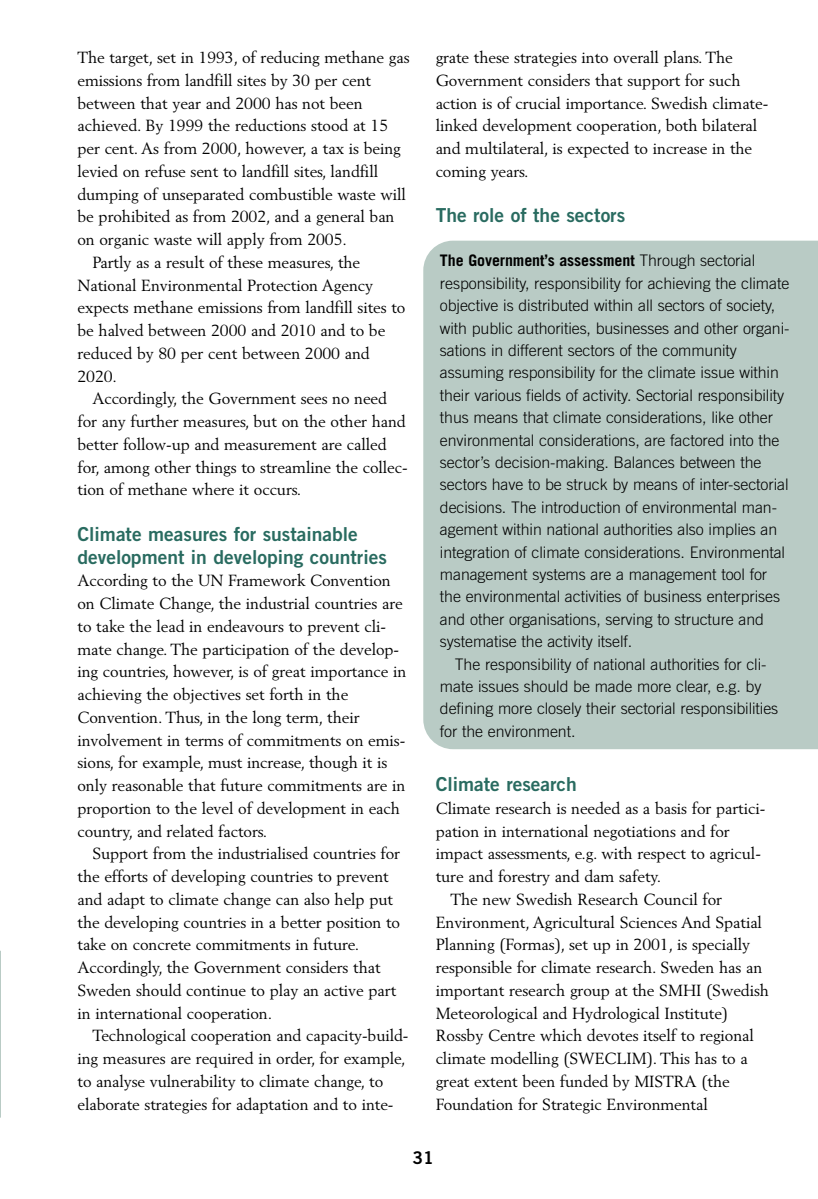
<style>
.page{position:relative;width:818px;height:1199px;background:#fff}
.page>*{position:absolute;margin:0;border:0;box-sizing:border-box;transform-origin:0 0}
.t1{font:19.25px/22.8px "Trade Gothic Bold Two";color:#296b60}
.t2{font:17.5px "Trade Gothic Bold Two";color:#000}
.t3{font:15.92px/22.8px "Berling";letter-spacing:-.005em;color:#000}
.t4{font:300 15.92px/22.4px "Trade Gothic";letter-spacing:-.005em;color:#000}
.s1{font-weight:700}
</style>
<div class="page">
<svg style="left:0;top:951px;width:1px;height:166px"></svg>
<div style="left:423px;top:241px;width:394px;height:508px;background:#b9cbc5"></div>
<p class="t3" style="left:77px;top:47px;width:333px">The target, set in 1993, of reducing methane gas</p>
<p class="t3" style="left:77px;top:70px;width:295px">emissions from landfill sites by 30 per cent</p>
<p class="t3" style="left:77px;top:93px;width:286px">between that year and 2000 has not been</p>
<p class="t3" style="left:77px;top:115px;width:312px">achieved. By 1999 the reductions stood at 15</p>
<p class="t3" style="left:77px;top:138px;width:325px">per cent. As from 2000, however, a tax is being</p>
<p class="t3" style="left:77px;top:161px;width:302px">levied on refuse sent to landfill sites, landfill</p>
<p class="t3" style="left:77px;top:184px;width:330px">dumping of unseparated combustible waste will</p>
<p class="t3" style="left:77px;top:206px;width:318px">be prohibited as from 2002, and a general ban</p>
<p class="t3" style="left:77px;top:229px;width:271px">on organic waste will apply from 2005.</p>
<p class="t3" style="left:92px;top:252px;width:269px">Partly as a result of these measures, the</p>
<p class="t3" style="left:77px;top:275px;width:297px">National Environmental Protection Agency</p>
<p class="t3" style="left:77px;top:297px;width:329px">expects methane emissions from landfill sites to</p>
<p class="t3" style="left:77px;top:320px;width:309px">be halved between 2000 and 2010 and to be</p>
<p class="t3" style="left:77px;top:343px;width:293px">reduced by 80 per cent between 2000 and</p>
<p class="t3" style="left:77px;top:366px;width:41px">2020.</p>
<p class="t3" style="left:92px;top:388px;width:296px">Accordingly, the Government sees no need</p>
<p class="t3" style="left:77px;top:411px;width:330px">for any further measures, but on the other hand</p>
<p class="t3" style="left:77px;top:434px;width:310px">better follow-up and measurement are called</p>
<p class="t3" style="left:77px;top:457px;width:331px">for, among other things to streamline the collec-</p>
<p class="t3" style="left:77px;top:479px;width:225px">tion of methane where it occurs.</p>
<p class="t1" style="left:77px;top:524px;width:311px">Climate measures for sustainable development in developing countries</p>
<p class="t3" style="left:77px;top:570px;width:330px">According to the UN Framework Convention on Climate Change, the industrial countries are to take the lead in endeavours to prevent cli&shy;mate change. The participation of the develop&shy;ing countries, however, is of great importance in achieving the objectives set forth in the Convention. Thus, in the long term, their involvement in terms of commitments on emis&shy;sions, for example, must increase, though it is only reasonable that future commitments are in proportion to the level of development in each country, and related factors.</p>
<p class="t3" style="left:77px;top:843px;width:324px;text-indent:15px">Support from the industrialised countries for the efforts of developing countries to prevent and adapt to climate change can also help put the developing countries in a better position to take on concrete commitments in future.<br>Accordingly, the Government considers that Sweden should continue to play an active part in international cooperation.</p>
<p class="t3" style="left:77px;top:1025px;width:332px;text-indent:15px">Technological cooperation and capacity-build&shy;ing measures are required in order, for example, to analyse vulnerability to climate change, to elaborate strategies for adaptation and to inte-</p>
<p class="t3" style="left:435px;top:47px;width:334px">grate these strategies into overall plans. The Government considers that support for such action is of crucial importance. Swedish climate&shy;linked development cooperation, both bilateral and multilateral, is expected to increase in the coming years.</p>
<p class="t1" style="left:435px;top:206px;width:191px">The role of the sectors</p>
<p class="t4" style="left:440px;top:251px;width:351px"><span class="s1">The Government’s assessment</span> Through sectorial responsibility, responsibility for achieving the climate objective is distributed within all sectors of society, with public authorities, businesses and other organi&shy;sations in different sectors of the community assuming responsibility for the climate issue within their various fields of activity. Sectorial responsibility thus means that climate considerations, like other environmental considerations, are factored into the sector’s decision-making. Balances between the sectors have to be struck by means of inter-sectorial decisions. The introduction of environmental man&shy;agement within national authorities also implies an integration of climate considerations. Environmental management systems are a management tool for the environmental activities of business enterprises and other organisations, serving to structure and systematise the activity itself.</p>
<p class="t4" style="left:440px;top:654px;width:340px;text-indent:15px">The responsibility of national authorities for cli&shy;mate issues should be made more clear, e.g. by defining more closely their sectorial responsibilities for the environment.</p>
<p class="t1" style="left:435px;top:775px;width:143px">Climate research</p>
<p class="t3" style="left:435px;top:798px;width:331px">Climate research is needed as a basis for partici-</p>
<p class="t3" style="left:435px;top:821px;width:295px">pation in international negotiations and for</p>
<p class="t3" style="left:435px;top:843px;width:326px">impact assessments, e.g. with respect to agricul-</p>
<p class="t3" style="left:435px;top:866px;width:227px">ture and forestry and dam safety.</p>
<p class="t3" style="left:450px;top:889px;width:273px">The new Swedish Research Council for</p>
<p class="t3" style="left:435px;top:912px;width:328px">Environment, Agricultural Sciences And Spatial</p>
<p class="t3" style="left:435px;top:934px;width:316px">Planning (Formas), set up in 2001, is specially</p>
<p class="t3" style="left:435px;top:957px;width:328px">responsible for climate research. Sweden has an</p>
<p class="t3" style="left:435px;top:980px;width:335px">important research group at the SMHI (Swedish</p>
<p class="t3" style="left:435px;top:1003px;width:294px">Meteorological and Hydrological Institute)</p>
<p class="t3" style="left:435px;top:1025px;width:319px">Rossby Centre which devotes itself to regional</p>
<p class="t3" style="left:435px;top:1048px;width:313px">climate modelling (SWECLIM). This has to a</p>
<p class="t3" style="left:435px;top:1071px;width:295px">great extent been funded by MISTRA (the</p>
<p class="t3" style="left:435px;top:1094px;width:273px">Foundation for Strategic Environmental</p>
<p class="t2" style="left:412px;top:1151px;width:23px">31</p>
</div>
